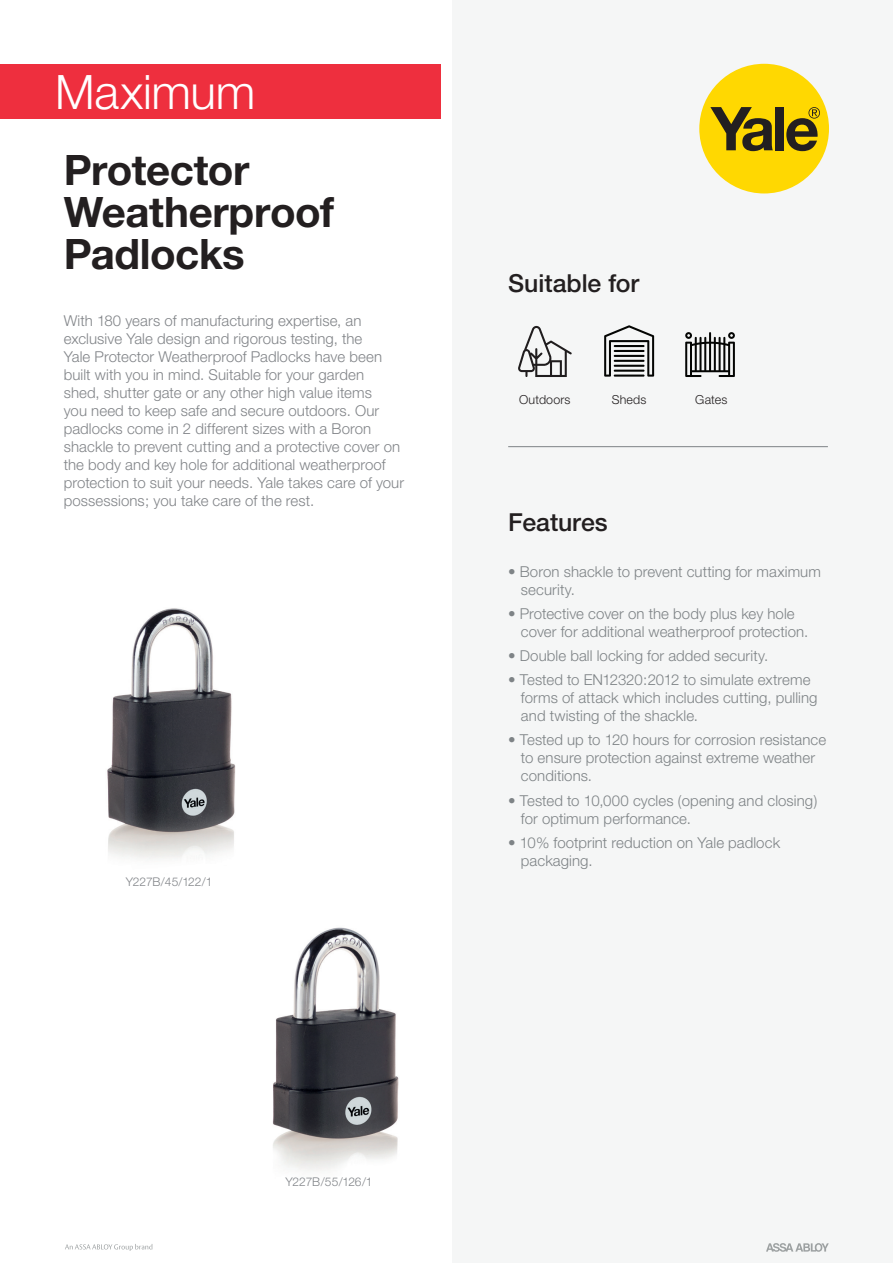
<style>
.page{position:relative;width:893px;height:1263px;background:#fff}
.page>*{position:absolute;margin:0;border:0;box-sizing:border-box;transform-origin:0 0}
.t1{font:300 47.55px "Helvetica Neue";letter-spacing:-.005em;color:#fff}
.t2{font:700 42px/42px "Helvetica Neue";letter-spacing:-.01em;color:#231f20}
.t3{font:500 24.9px "Helvetica Neue";color:#231f20}
.t4{font:300 15px/18px "Helvetica Neue";letter-spacing:.005em;color:#7e8386}
.t5{font:300 15px/18px "Helvetica Neue";letter-spacing:.005em;color:#818488}
.t6{font:300 12.45px "Helvetica Neue";letter-spacing:.015em;color:#231f20}
.t7{font:300 12px "Helvetica Neue";letter-spacing:-.015em;color:#818488}
</style>
<div class="page">
<img style="left:273px;top:927px;width:126px;height:244px">
<img style="left:107px;top:608px;width:129px;height:251px">
<div style="left:453px;top:0;width:440px;height:1263px;background:#f5f6f6"></div>
<div style="left:0;top:64px;width:440px;height:54px;background:#ee2f3e"></div>
<svg style="left:766px;top:1243px;width:63px;height:9px"></svg>
<svg style="left:65px;top:1244px;width:87px;height:7px"></svg>
<div style="left:699px;top:64px;width:130px;height:129px;background:#ffd801;border-radius:50%"></div>
<svg style="left:710px;top:107px;width:63px;height:44px"></svg>
<div style="left:775px;top:107px;width:9px;height:43px;background:#231f20"></div>
<svg style="left:786px;top:107px;width:34px;height:44px"></svg>
<hr style="left:508px;top:446px;width:320px;height:1px;background:#7e8386">
<svg style="left:518px;top:326px;width:54px;height:51px"></svg>
<svg style="left:604px;top:325px;width:50px;height:52px"></svg>
<svg style="left:685px;top:332px;width:50px;height:45px"></svg>
<h1 class="t1" style="left:55px;top:63px;width:202px">Maximum</h1>
<h2 class="t2" style="left:64px;top:148px;width:272px">Protector<br>Weatherproof<br>Padlocks</h2>
<p class="t5" style="left:64px;top:311px;width:342px">With 180 years of manufacturing expertise, an exclusive Yale design and rigorous testing, the<br>Yale Protector Weatherproof Padlocks have been built with you in mind. Suitable for your garden<br>shed, shutter gate or any other high value items<br>you need to keep safe and secure outdoors. Our padlocks come in 2 different sizes with a Boron shackle to prevent cutting and a protective cover on the body and key hole for additional weatherproof protection to suit your needs. Yale takes care of your possessions; you take care of the rest.</p>
<p class="t7" style="left:126px;top:874px;width:88px">Y227B/45/122/1</p>
<h3 class="t3" style="left:508px;top:268px;width:133px">Suitable for</h3>
<p class="t6" style="left:519px;top:392px;width:53px">Outdoors</p>
<p class="t6" style="left:612px;top:392px;width:36px">Sheds</p>
<h3 class="t3" style="left:508px;top:507px;width:101px">Features</h3>
<p class="t6" style="left:695px;top:392px;width:34px">Gates</p>
<p class="t4" style="left:521px;top:562px;width:301px;text-indent:-13px">• Boron shackle to prevent cutting for maximum security.</p>
<p class="t4" style="left:521px;top:604px;width:289px;text-indent:-13px">• Protective cover on the body plus key hole cover for additional weatherproof protection.</p>
<p class="t4" style="left:508px;top:646px;width:262px">• Double ball locking for added security.</p>
<p class="t4" style="left:521px;top:670px;width:298px;text-indent:-13px">• Tested to EN12320:2012 to simulate extreme forms of attack which includes cutting, pulling and twisting of the shackle.</p>
<p class="t4" style="left:521px;top:731px;width:307px;text-indent:-13px">• Tested up to 120 hours for corrosion resistance to ensure protection against extreme weather conditions.</p>
<p class="t4" style="left:521px;top:791px;width:298px;text-indent:-13px">• Tested to 10,000 cycles (opening and closing( for optimum performance.</p>
<p class="t4" style="left:521px;top:833px;width:261px;text-indent:-13px">• 10% footprint reduction on Yale padlock packaging.</p>
<p class="t7" style="left:285px;top:1174px;width:89px">Y227B/55/126/1</p>
</div>
